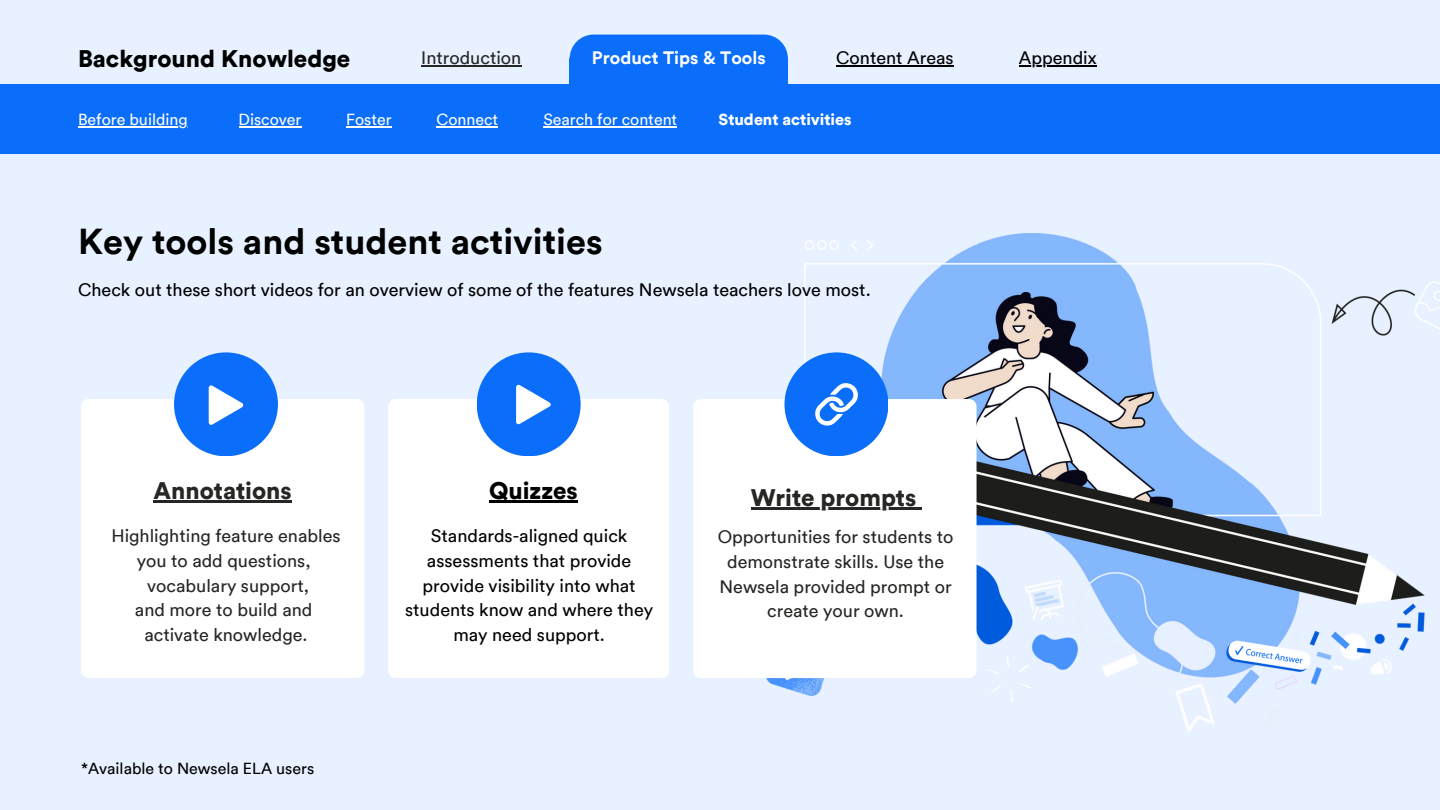
<style>
.page{position:relative;width:1440px;height:810px;background:#e7f1ff}
.page>*{position:absolute;margin:0;border:0;box-sizing:border-box;transform-origin:0 0}
.t1{font:700 36px "Circular";color:#000}
.t2{font:900 24px "Circular";color:#000}
.t3{font:900 24px "Circular";color:#262624}
.t4{font:18px/24.8px "Circular";color:#000;text-align:center}
.t5{font:18px/24.8px "Circular";color:#262624;text-align:center}
.t6{font:700 18px "Circular";color:#fff}
.t7{font:16px "Circular";color:#fff}
.t8{font:16px "Circular";color:#000}
.t9{font:900 16px "Circular";color:#fff}
</style>
<div class="page">
<img style="left:766px;top:234px;width:674px;height:498px">
<div style="left:81px;top:399px;width:283px;height:279px;background:#fff"></div>
<div style="left:388px;top:399px;width:281px;height:279px;background:#fff"></div>
<div style="left:477px;top:352px;width:104px;height:104px;background:#0a6efa;border-radius:50%"></div>
<div style="left:693px;top:399px;width:284px;height:279px;background:#fff"></div>
<div style="left:174px;top:352px;width:104px;height:104px;background:#0a6efa;border-radius:50%"></div>
<div style="left:784px;top:352px;width:104px;height:104px;background:#0a6efa;border-radius:50%"></div>
<svg style="left:209px;top:385px;width:34px;height:40px"></svg>
<svg style="left:516px;top:385px;width:35px;height:39px"></svg>
<hr style="left:154px;top:501px;width:138px;height:2px;background:#262624">
<hr style="left:489px;top:501px;width:89px;height:2px;background:#000">
<hr style="left:751px;top:507px;width:165px;height:2px;background:#262624">
<svg style="left:916px;top:507px;width:6px;height:2px"></svg>
<div style="left:570px;top:35px;width:218px;height:47px;background:#0a6efa;border-radius:24px"></div>
<div style="left:0;top:85px;width:1440px;height:69px;background:#0a6efa"></div>
<div style="left:570px;top:59px;width:218px;height:69px;background:#0a6efa"></div>
<hr style="left:421px;top:66px;width:100px;height:1px;background:#262624">
<hr style="left:1019px;top:66px;width:78px;height:1px;background:#000">
<hr style="left:836px;top:66px;width:118px;height:1px;background:#000">
<hr style="left:78px;top:126px;width:110px;height:2px;background:#fff">
<hr style="left:239px;top:126px;width:63px;height:2px;background:#fff">
<hr style="left:346px;top:127px;width:46px;height:1px;background:#fff">
<hr style="left:436px;top:126px;width:62px;height:2px;background:#fff">
<hr style="left:543px;top:127px;width:134px;height:1px;background:#fff">
<svg style="left:815px;top:383px;width:43px;height:43px"></svg>
<p class="t2" style="left:78px;top:43px;width:274px">Background Knowledge</p>
<p class="t5" style="left:421px;top:45px;width:102px">Introduction</p>
<p class="t6" style="left:592px;top:46px;width:175px">Product Tips &amp; Tools</p>
<p class="t4" style="left:836px;top:45px;width:119px">Content Areas</p>
<p class="t4" style="left:1019px;top:45px;width:79px">Appendix</p>
<p class="t7" style="left:78px;top:109px;width:111px">Before building</p>
<p class="t7" style="left:239px;top:109px;width:64px">Discover</p>
<p class="t7" style="left:346px;top:109px;width:47px">Foster</p>
<p class="t7" style="left:436px;top:109px;width:63px">Connect</p>
<p class="t7" style="left:543px;top:109px;width:136px">Search for content</p>
<p class="t9" style="left:719px;top:109px;width:134px">Student activities</p>
<p class="t1" style="left:78px;top:218px;width:526px">Key tools and student activities</p>
<p class="t4" style="left:78px;top:277px;width:794px">Check out these short videos for an overview of some of the features Newsela teachers love most.</p>
<p class="t3" style="left:154px;top:475px;width:140px">Annotations</p>
<p class="t2" style="left:489px;top:475px;width:90px">Quizzes</p>
<p class="t3" style="left:751px;top:482px;width:167px">Write prompts</p>
<p class="t5" style="left:111px;top:523px;width:231px">Highlighting feature enables you to add questions, vocabulary support,</p>
<p class="t5" style="left:135px;top:597px;width:179px">and more to build and</p>
<p class="t5" style="left:144px;top:622px;width:165px">activate knowledge.</p>
<p class="t4" style="left:405px;top:523px;width:250px">Standards-aligned quick assessments that provide provide visibility into what students know and where they may need support.</p>
<p class="t5" style="left:718px;top:524px;width:237px">Opportunities for students to demonstrate skills. Use the<br>Newsela provided prompt or create your own.</p>
<p class="t8" style="left:81px;top:758px;width:235px">*Available to Newsela ELA users</p>
</div>
